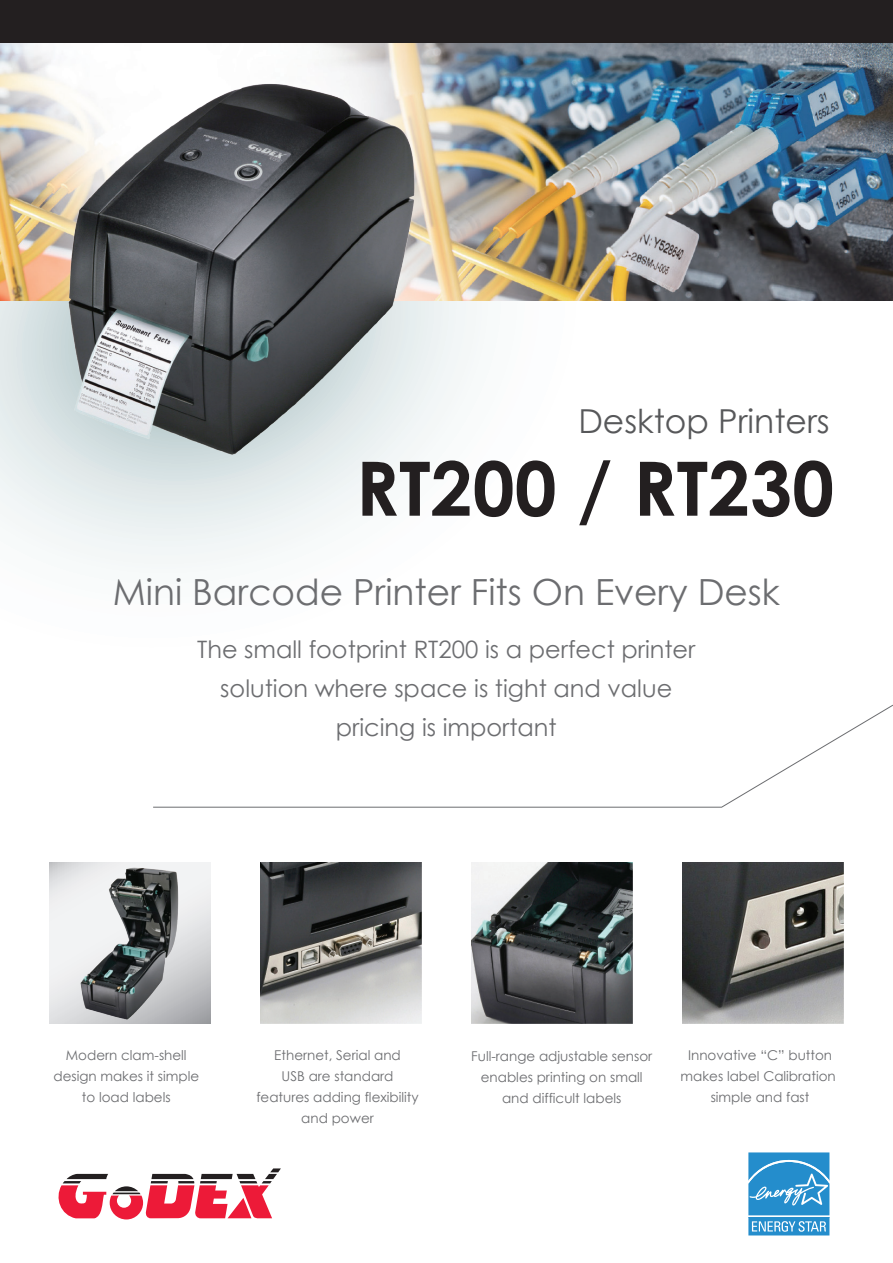
<style>
.page{position:relative;width:893px;height:1263px;background:#fff}
.page>*{position:absolute;margin:0;border:0;box-sizing:border-box;transform-origin:0 0}
.t1{font:700 75px "Century Gothic";color:#231f20}
.t2{font:36px "Century Gothic";color:#6c6d70}
.t3{font:33px "Century Gothic";color:#57585a}
.t4{font:24px/39px "Century Gothic";color:#6c6d70;text-align:center}
.t5{font:13.5px/21px "Century Gothic";color:#6c6d70;text-align:center}
</style>
<div class="page">
<img style="left:0;top:43px;width:893px;height:258px">
<div style="left:0;top:0;width:893px;height:43px;background:#231f20"></div>
<svg style="left:58px;top:1168px;width:223px;height:51px"></svg>
<svg style="left:153px;top:704px;width:740px;height:104px"></svg>
<svg style="left:748px;top:1152px;width:82px;height:84px;background:#4ba1d5"></svg>
<img style="left:260px;top:862px;width:162px;height:162px">
<img style="left:471px;top:862px;width:162px;height:162px">
<img style="left:682px;top:862px;width:162px;height:162px">
<svg style="left:49px;top:862px;width:162px;height:161px"></svg>
<img style="left:50px;top:863px;width:160px;height:159px">
<img style="left:44px;top:72px;width:396px;height:396px">
<h3 class="t3" style="left:578px;top:398px;width:253px">Desktop Printers</h3>
<h1 class="t1" style="left:356px;top:431px;width:480px">RT200 / RT230</h1>
<h2 class="t2" style="left:113px;top:567px;width:669px">Mini Barcode Printer Fits On Every Desk</h2>
<h3 class="t4" style="left:197px;top:629px;width:500px">The small footprint RT200 is a perfect printer solution where space is tight and value pricing is important</h3>
<p class="t5" style="left:53px;top:1044px;width:147px">Modern clam-shell design makes it simple to load labels</p>
<p class="t5" style="left:681px;top:1044px;width:157px">Innovative “C” button makes label Calibration simple and fast</p>
<p class="t5" style="left:256px;top:1044px;width:164px">Ethernet, Serial and<br>USB are standard features adding flexibility and power</p>
<p class="t5" style="left:471px;top:1046px;width:183px">Full-range adjustable sensor enables printing on small and difficult labels</p>
</div>
